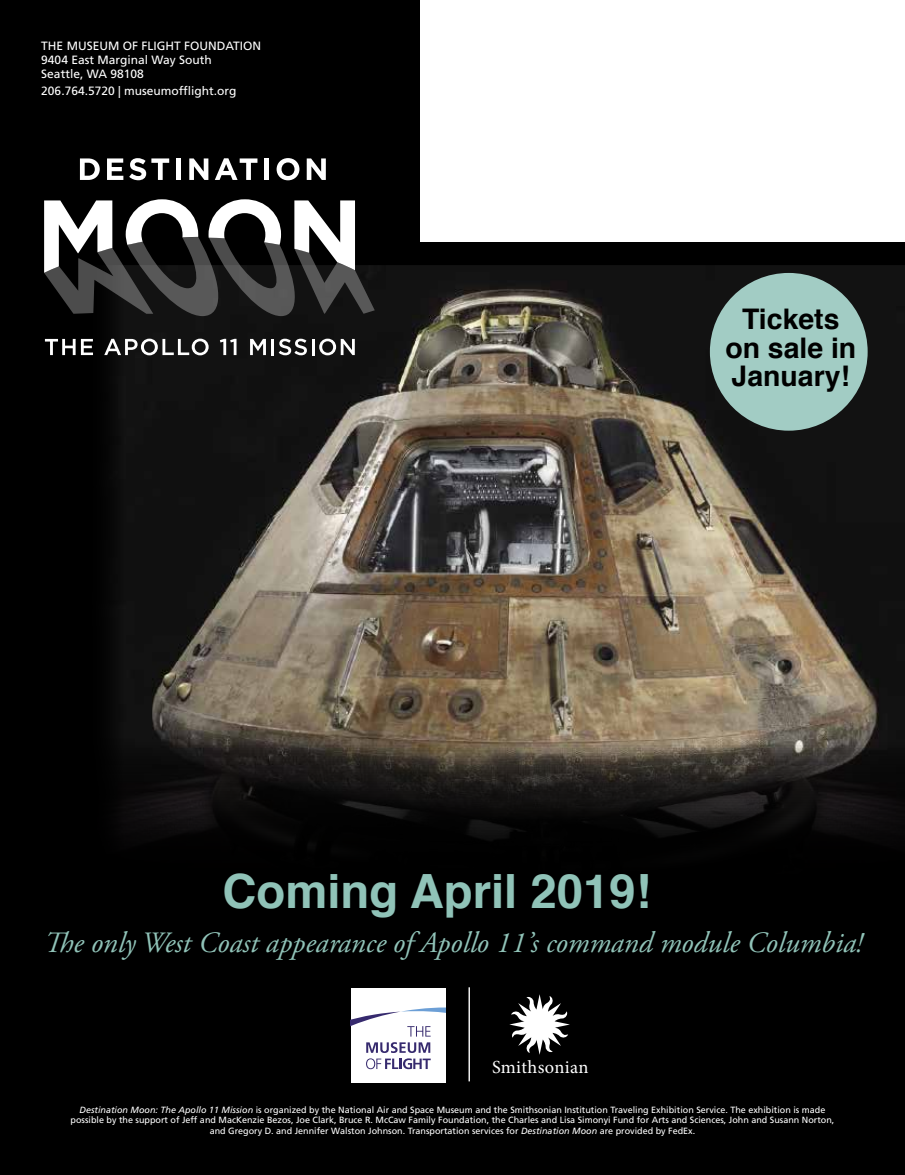
<style>
.page{position:relative;width:905px;height:1175px;background:#fff}
.page>*{position:absolute;margin:0;border:0;box-sizing:border-box;transform-origin:0 0}
.t1{font:700 47.25px "Helvetica";color:#90c3b8}
.t2{font:italic 29.4px "Adobe Garamond Pro";color:#90c3b8}
.t3{font:700 28.35px/28.3px "Helvetica";color:#000;text-align:center}
.t4{font:18.45px "Minion Pro";letter-spacing:.01em;color:#fff}
.t5{font:12px/14.4px "Frutiger LT Std";color:#fff}
.t6{font:9px/10.5px "Frutiger LT Std";color:#fff;text-align:center}
.s1{font-style:italic}
</style>
<div class="page">
<div style="left:0;top:0;width:904px;height:1174px;background:#000"></div>
<img style="left:84px;top:266px;width:820px;height:580px">
<div style="left:351px;top:988px;width:94px;height:94px;background:#fff"></div>
<svg style="left:351px;top:1007px;width:94px;height:62px"></svg>
<svg style="left:509px;top:994px;width:61px;height:60px"></svg>
<hr style="left:468px;top:987px;width:2px;height:94px;background:#fff">
<svg style="left:80px;top:158px;width:20px;height:22px"></svg>
<svg style="left:107px;top:158px;width:16px;height:22px"></svg>
<svg style="left:129px;top:158px;width:40px;height:22px"></svg>
<div style="left:176px;top:158px;width:5px;height:22px;background:#fff"></div>
<svg style="left:189px;top:158px;width:19px;height:22px"></svg>
<svg style="left:215px;top:158px;width:42px;height:22px"></svg>
<div style="left:264px;top:158px;width:5px;height:22px;background:#fff"></div>
<svg style="left:276px;top:158px;width:23px;height:22px"></svg>
<svg style="left:307px;top:158px;width:19px;height:22px"></svg>
<svg style="left:44px;top:199px;width:331px;height:117px"></svg>
<svg style="left:45px;top:339px;width:48px;height:16px"></svg>
<svg style="left:104px;top:339px;width:105px;height:16px;background:#636363"></svg>
<svg style="left:220px;top:339px;width:16px;height:16px"></svg>
<svg style="left:250px;top:339px;width:16px;height:16px"></svg>
<hr style="left:271px;top:339px;width:3px;height:16px;background:#fff">
<svg style="left:279px;top:339px;width:28px;height:16px"></svg>
<hr style="left:311px;top:339px;width:3px;height:16px;background:#fff">
<svg style="left:319px;top:339px;width:36px;height:16px"></svg>
<div style="left:710px;top:273px;width:157px;height:157px;background:#a2ccc4;border-radius:50%"></div>
<div style="left:420px;top:0;width:484px;height:242px;background:#fff"></div>
<h3 class="t5" style="left:41px;top:38px;width:221px">THE MUSEUM OF FLIGHT FOUNDATION<br>9404 East Marginal Way South<br>Seattle, WA 98108</h3>
<h3 class="t5" style="left:41px;top:84px;width:197px">206.764.5720 | museumofflight.org</h3>
<h3 class="t3" style="left:725px;top:305px;width:132px">Tickets on sale in<br>January!</h3>
<h1 class="t1" style="left:222px;top:852px;width:430px">Coming April 2019!</h1>
<h2 class="t2" style="left:44px;top:924px;width:819px">The only West Coast appearance of Apollo 11’s command module Columbia!</h2>
<h3 class="t4" style="left:492px;top:1055px;width:98px">Smithsonian</h3>
<p class="t6" style="left:71px;top:1104px;width:765px"><span class="s1">Destination Moon: The Apollo 11 Mission</span> is organized by the National Air and Space Museum and the Smithsonian Institution Traveling Exhibition Service. The exhibition is made possible by the support of Jeff and MacKenzie Bezos, Joe Clark, Bruce R. McCaw Family Foundation, the Charles and Lisa Simonyi Fund for Arts and Sciences, John and Susann Norton, and Gregory D. and Jennifer Walston Johnson. Transportation services for <span class="s1">Destination Moon</span> are provided by FedEx.</p>
</div>
